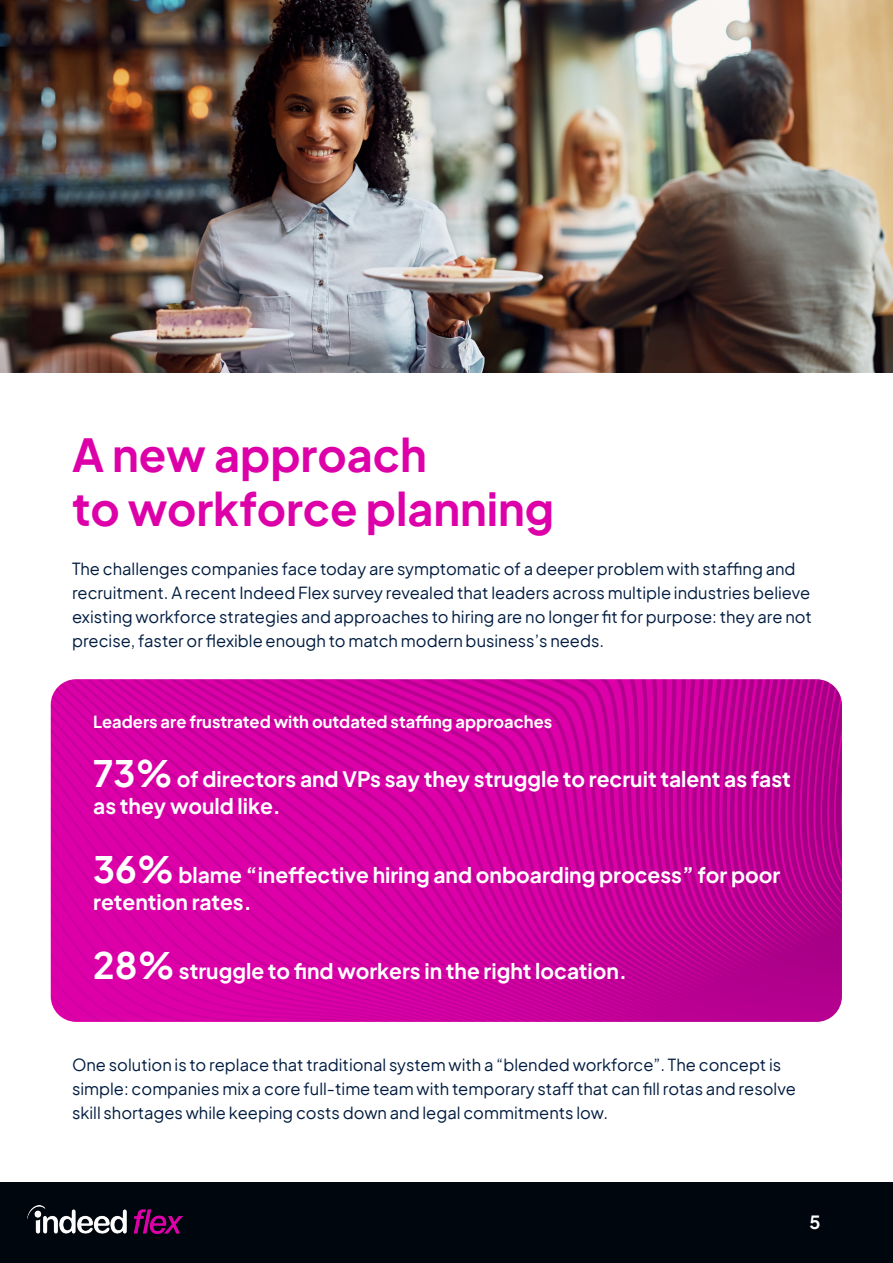
<style>
.page{position:relative;width:893px;height:1263px;background:#fff}
.page>*{position:absolute;margin:0;border:0;box-sizing:border-box;transform-origin:0 0}
.t1{font:700 45px/54px "Plus Jakarta Sans";color:#dd00a9}
.t2{font:700 21px/27px "Plus Jakarta Sans";color:#fff}
.t3{font:700 18px "Plus Jakarta Sans";color:#fff}
.t4{font:16.5px/24px "Plus Jakarta Sans";color:#001c40}
.t5{font:700 16.5px "Plus Jakarta Sans";color:#fff}
.s1{font-size:36px}
</style>
<div class="page">
<div style="left:0;top:1183px;width:893px;height:80px;background:#00060e"></div>
<img style="left:28px;top:1205px;width:154px;height:28px">
<img style="left:51px;top:679px;width:791px;height:343px">
<img style="left:0;top:1px;width:893px;height:371px">
<h1 class="t1" style="left:72px;top:423px;width:484px">A new approach<br>to workforce planning</h1>
<p class="t4" style="left:72px;top:555px;width:741px">The challenges companies face today are symptomatic of a deeper problem with staffing and recruitment. A recent Indeed Flex survey revealed that leaders across multiple industries believe existing workforce strategies and approaches to hiring are no longer fit for purpose: they are not precise, faster or flexible enough to match modern business’s needs.</p>
<p class="t5" style="left:93px;top:707px;width:460px">Leaders are frustrated with outdated staffing approaches</p>
<p class="t2" style="left:93px;top:763px;width:699px"><span class="s1">73%</span> of directors and VPs say they struggle to recruit talent as fast as they would like.</p>
<p class="t2" style="left:93px;top:859px;width:689px"><span class="s1">36%</span> blame “ineffective hiring and onboarding process” for poor retention rates.</p>
<p class="t2" style="left:93px;top:955px;width:535px"><span class="s1">28%</span> struggle to find workers in the right location.</p>
<p class="t4" style="left:72px;top:1051px;width:725px">One solution is to replace that traditional system with a “blended workforce”. The concept is simple: companies mix a core full-time team with temporary staff that can fill rotas and resolve skill shortages while keeping costs down and legal commitments low.</p>
<p class="t3" style="left:810px;top:1206px;width:13px">5</p>
</div>
